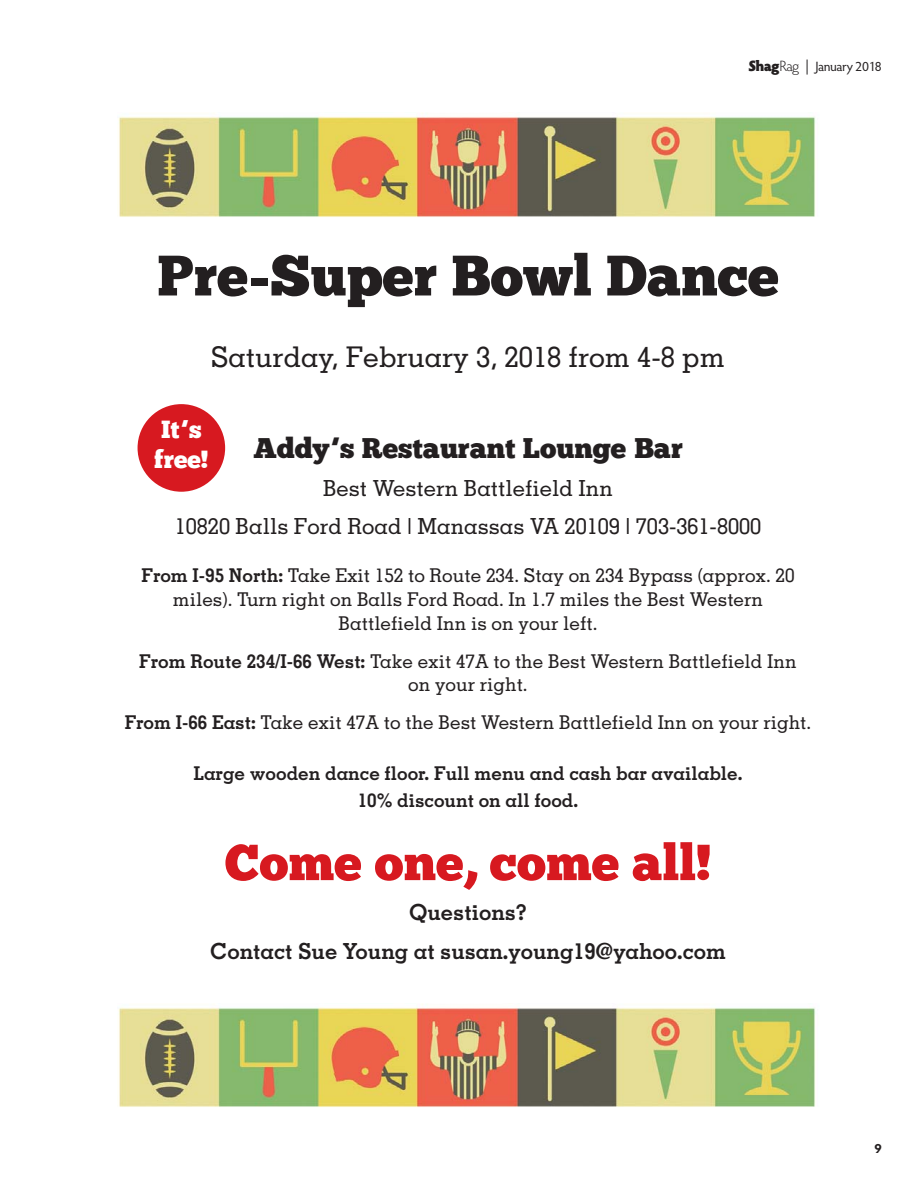
<style>
.page{position:relative;width:918px;height:1188px;background:#fff}
.page>*{position:absolute;margin:0;border:0;box-sizing:border-box;transform-origin:0 0}
.t1{font:56.85px "Chunk Five";color:#231f20}
.t2{font:50.55px "Chunk Five";color:#d71920}
.t3{font:500 28.5px "Memphis";color:#231f20}
.t4{font:28.5px "Chunk Five";color:#231f20}
.t5{font:24.75px/29.8px "Chunk Five";color:#fff}
.t6{font:500 22.2px/38px "Memphis";color:#231f20;text-align:center}
.t7{font:700 22.2px/39.6px "Memphis";color:#231f20;text-align:center}
.t8{font:500 18.9px/23.7px "Memphis";color:#231f20;text-align:center}
.t9{font:700 18.9px/26.8px "Memphis";color:#231f20;text-align:center}
.t10{font:13.5px "Hypatia Sans Pro";letter-spacing:-.03em;color:#231f20}
.t11{font:700 13.5px "Hypatia Sans Pro";color:#231f20}
.s1{font-weight:900;font-size:15px}
.s2{font-weight:300;font-size:15px}
.s3{font-family:"Futura BT";font-size:15px}
.s4{font-family:"Memphis";font-weight:800}
.s5{font-weight:700}
</style>
<div class="page">
<img style="left:118px;top:113px;width:698px;height:104px">
<img style="left:118px;top:1004px;width:698px;height:103px">
<div style="left:138px;top:404px;width:87px;height:88px;background:#d71920;border-radius:50%"></div>
<p class="t10" style="left:748px;top:59px;width:135px"><span class="s1">Shag</span><span class="s2">Rag</span> <span class="s3">|</span> January 2018</p>
<h1 class="t1" style="left:157px;top:253px;width:623px">Pre-Super Bowl Dance</h1>
<h3 class="t3" style="left:211px;top:346px;width:515px">Saturday, February 3, 2018 from 4-8 pm</h3>
<h3 class="t5" style="left:154px;top:416px;width:56px">It<span class="s4">’</span>s free!</h3>
<h3 class="t4" style="left:253px;top:437px;width:431px">Addy<span class="s4">’</span>s Restaurant Lounge Bar</h3>
<p class="t6" style="left:175px;top:472px;width:588px">Best Western Battlefield Inn<br>10820 Balls Ford Road | Manassas VA 20109 | 703-361-8000</p>
<p class="t8" style="left:141px;top:566px;width:655px"><span class="s5">From I-95 North:</span> Take Exit 152 to Route 234. Stay on 234 Bypass (approx. 20 miles). Turn right on Balls Ford Road. In 1.7 miles the Best Western<br>Battlefield Inn is on your left.</p>
<p class="t8" style="left:139px;top:651px;width:659px"><span class="s5">From Route 234/I-66 West:</span> Take exit 47A to the Best Western Battlefield Inn on your right.</p>
<p class="t8" style="left:125px;top:713px;width:688px"><span class="s5">From I-66 East:</span> Take exit 47A to the Best Western Battlefield Inn on your right.</p>
<p class="t9" style="left:194px;top:762px;width:550px">Large wooden dance floor. Full menu and cash bar available.<br>10% discount on all food.</p>
<h2 class="t2" style="left:225px;top:842px;width:488px">Come one, come all!</h2>
<p class="t7" style="left:210px;top:894px;width:517px">Questions?<br>Contact Sue Young at susan.young19@yahoo.com</p>
<p class="t11" style="left:875px;top:1140px;width:9px">9</p>
</div>
